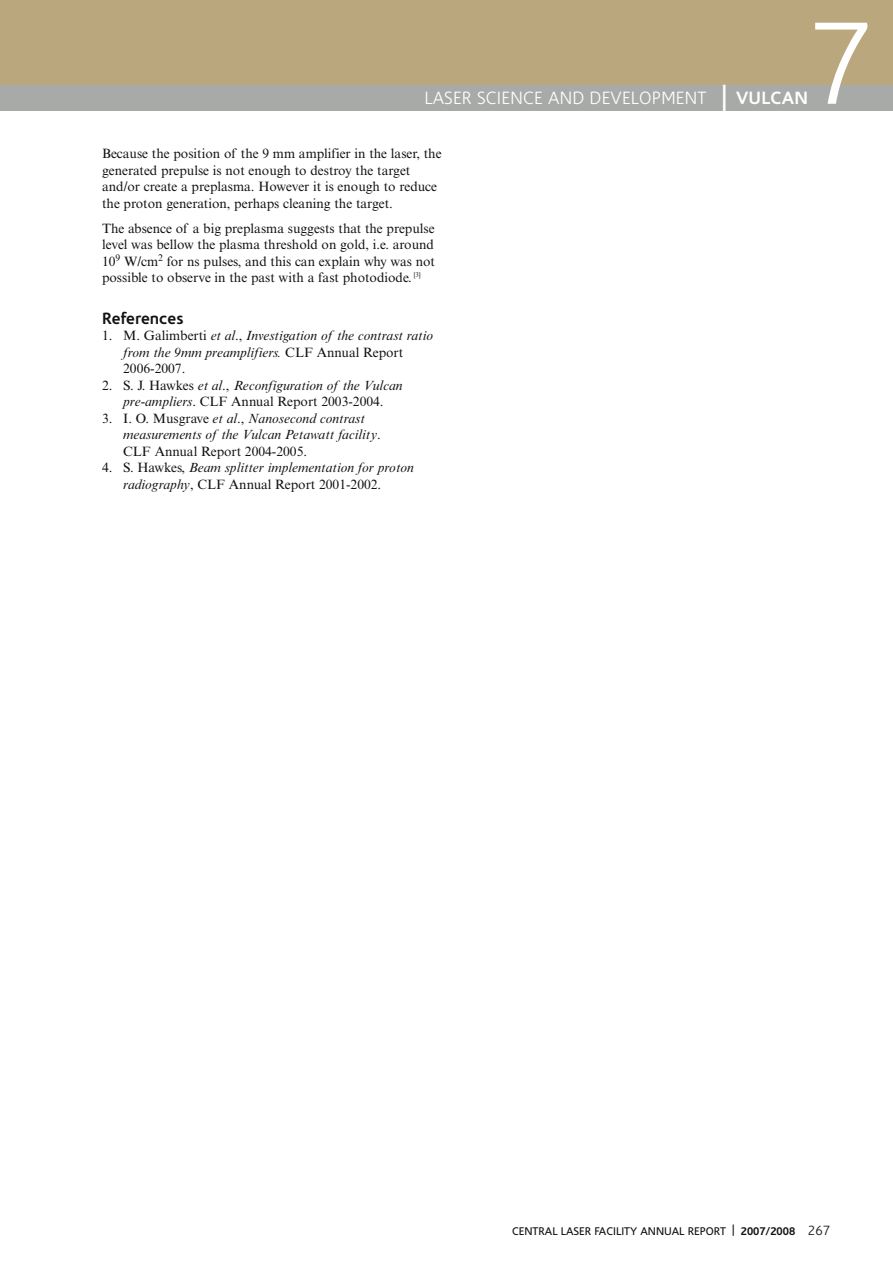
<style>
.page{position:relative;width:893px;height:1263px;background:#fff}
.page>*{position:absolute;margin:0;border:0;box-sizing:border-box;transform-origin:0 0}
.t1{font:300 118.5px "Corisande";color:#fff}
.t2{font:300 18px "Corisande";letter-spacing:.01em;color:#fff}
.t3{font:700 16.5px "Corisande";color:#121211}
.t4{font:13.5px/16.5px "Times NRMT";color:#121211}
.t5{font:italic 13.5px/16.5px "Times NRMT";color:#121211}
.t6{font:11.25px "Corisande";color:#121211}
.s1{font-weight:400;font-size:27px}
.s2{font-weight:700}
.s3{font-style:normal}
.s4{font-weight:300;font-size:13.5px}
</style>
<div class="page">
<div style="left:0;top:0;width:893px;height:85px;background:#bba77e"></div>
<div style="left:0;top:85px;width:893px;height:26px;background:#a8aaa7"></div>
<h2 class="t2" style="left:424px;top:90px;width:385px">LASER SCIENCE AND DEVELOPMENT <span class="s1">|</span> <span class="s2">VULCAN</span></h2>
<h1 class="t1" style="left:808px;top:17px;width:67px">7</h1>
<p class="t4" style="left:102px;top:147px;width:341px">Because the position of the 9 mm amplifier in the laser, the generated prepulse is not enough to destroy the target and/or create a preplasma. However it is enough to reduce the proton generation, perhaps cleaning the target.</p>
<p class="t4" style="left:102px;top:221px;width:335px;text-align:justify">The absence of a big preplasma suggests that the prepulse level was bellow the plasma threshold on gold, i.e. around 10<sup>9</sup> W/cm<sup>2</sup> for ns pulses, and this can explain why was not possible to observe in the past with a fast photodiode. <sup>[3]</sup></p>
<p class="t3" style="left:102px;top:312px;width:83px">References</p>
<p class="t5" style="left:123px;top:329px;width:311px;text-indent:-21px"><span class="s3">1. M. Galimberti</span> et al<span class="s3">.,</span> Investigation of the contrast ratio from the 9mm preamplifiers. <span class="s3">CLF Annual Report<br>2006-2007.</span></p>
<p class="t5" style="left:102px;top:378px;width:302px;text-align:center"><span class="s3">2. S. J. Hawkes</span> et al<span class="s3">.,</span> Reconfiguration of the Vulcan pre-ampliers<span class="s3">. CLF Annual Report 2003-2004.</span></p>
<p class="t5" style="left:123px;top:411px;width:259px;text-indent:-21px"><span class="s3">3. I. O. Musgrave</span> et al<span class="s3">.,</span> Nanosecond contrast measurements of the Vulcan Petawatt facility<span class="s3">.<br>CLF Annual Report 2004-2005.</span></p>
<p class="t5" style="left:123px;top:461px;width:292px;text-indent:-21px"><span class="s3">4. S. Hawkes,</span> Beam splitter implementation for proton radiography<span class="s3">, CLF Annual Report 2001-2002.</span></p>
<p class="t6" style="left:512px;top:1226px;width:320px">CENTRAL LASER FACILITY ANNUAL REPORT | <span class="s2">2007/2008</span> <span class="s4">267</span></p>
</div>
